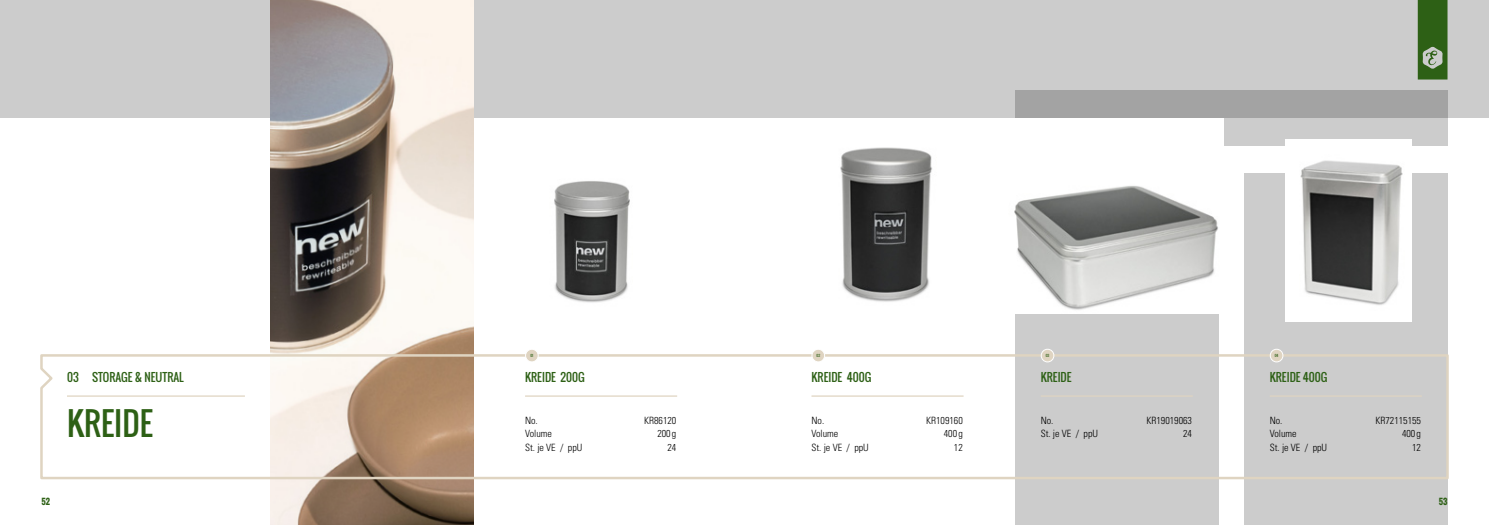
<style>
.page{position:relative;width:1489px;height:525px;background:#fff}
.page>*{position:absolute;margin:0;border:0;box-sizing:border-box;transform-origin:0 0}
.t1{font:31.25px "Oswald";color:#2d6015}
.t2{font:11.25px "Oswald";color:#2d6015}
.t3{font:300 condensed 10px "Univers";color:#000}
.t4{font:700 8.12px "Oswald";color:#2d6015}
.t5{font:3.5px "Oswald";color:#2d6015}
</style>
<div class="page">
<div style="left:0;top:0;width:1488px;height:118px;background:#ccc"></div>
<div style="left:1014px;top:173px;width:204px;height:351px;background:#ccc"></div>
<svg style="left:1015px;top:90px;width:432px;height:55px;background:#b0b0b0"></svg>
<div style="left:1243px;top:173px;width:204px;height:351px;background:#ccc"></div>
<img style="left:270px;top:0;width:204px;height:524px">
<svg style="left:40px;top:353px;width:1409px;height:127px"></svg>
<hr style="left:811px;top:395px;width:152px;height:1px;background:#dfd4c1">
<hr style="left:525px;top:395px;width:152px;height:1px;background:#dfd4c1">
<hr style="left:67px;top:395px;width:178px;height:1px;background:#dfd4c1">
<hr style="left:1040px;top:395px;width:152px;height:1px;background:#dfd4c1">
<hr style="left:1269px;top:395px;width:152px;height:1px;background:#dfd4c1">
<div style="left:812px;top:349px;width:12px;height:13px;background:#dfd4c1;border-radius:50%"></div>
<div style="left:811px;top:348px;width:14px;height:14px;border:1px solid #fff;border-radius:50%"></div>
<div style="left:525px;top:349px;width:13px;height:13px;background:#dfd4c1;border-radius:50%"></div>
<div style="left:525px;top:348px;width:13px;height:14px;border:1px solid #fff;border-radius:50%"></div>
<div style="left:1041px;top:349px;width:12px;height:13px;background:#dfd4c1;border-radius:50%"></div>
<div style="left:1040px;top:348px;width:14px;height:14px;border:1px solid #fff;border-radius:50%"></div>
<div style="left:1270px;top:349px;width:12px;height:13px;background:#dfd4c1;border-radius:50%"></div>
<div style="left:1269px;top:348px;width:14px;height:14px;border:1px solid #fff;border-radius:50%"></div>
<img style="left:840px;top:147px;width:92px;height:155px">
<img style="left:1285px;top:139px;width:125px;height:183px">
<img style="left:554px;top:181px;width:76px;height:122px">
<img style="left:1014px;top:119px;width:209px;height:194px">
<svg style="left:1417px;top:0;width:30px;height:79px;background:#436f2f"></svg>
<p class="t5" style="left:530px;top:353px;width:4px">01</p>
<p class="t5" style="left:816px;top:353px;width:5px">02</p>
<p class="t5" style="left:1045px;top:353px;width:5px">03</p>
<p class="t5" style="left:1274px;top:353px;width:5px">04</p>
<p class="t2" style="left:67px;top:369px;width:118px">03 STORAGE &amp; NEUTRAL</p>
<p class="t2" style="left:525px;top:369px;width:61px">KREIDE 200G</p>
<p class="t2" style="left:811px;top:369px;width:61px">KREIDE 400G</p>
<p class="t3" style="left:811px;top:414px;width:14px">No.</p>
<p class="t3" style="left:926px;top:414px;width:38px">KR109160</p>
<p class="t3" style="left:811px;top:427px;width:28px">Volume</p>
<p class="t3" style="left:943px;top:427px;width:21px">400g</p>
<p class="t3" style="left:811px;top:441px;width:59px">St. je VE / ppU</p>
<p class="t3" style="left:953px;top:441px;width:10px">12</p>
<h1 class="t1" style="left:67px;top:400px;width:87px">KREIDE</h1>
<p class="t3" style="left:525px;top:414px;width:14px">No.</p>
<p class="t3" style="left:644px;top:414px;width:34px">KR86120</p>
<p class="t3" style="left:525px;top:427px;width:28px">Volume</p>
<p class="t3" style="left:657px;top:427px;width:21px">200g</p>
<p class="t3" style="left:525px;top:441px;width:59px">St. je VE / ppU</p>
<p class="t3" style="left:667px;top:441px;width:10px">24</p>
<p class="t2" style="left:1040px;top:369px;width:32px">KREIDE</p>
<p class="t2" style="left:1269px;top:369px;width:59px">KREIDE 400G</p>
<p class="t3" style="left:1040px;top:414px;width:14px">No.</p>
<p class="t3" style="left:1146px;top:414px;width:47px">KR19019063</p>
<p class="t3" style="left:1040px;top:427px;width:59px">St. je VE / ppU</p>
<p class="t3" style="left:1183px;top:427px;width:10px">24</p>
<p class="t3" style="left:1269px;top:414px;width:14px">No.</p>
<p class="t3" style="left:1375px;top:414px;width:47px">KR72115155</p>
<p class="t3" style="left:1269px;top:427px;width:28px">Volume</p>
<p class="t3" style="left:1401px;top:427px;width:21px">400g</p>
<p class="t3" style="left:1269px;top:441px;width:59px">St. je VE / ppU</p>
<p class="t3" style="left:1411px;top:441px;width:10px">12</p>
<p class="t4" style="left:41px;top:495px;width:10px">52</p>
<p class="t4" style="left:1438px;top:495px;width:10px">53</p>
</div>
